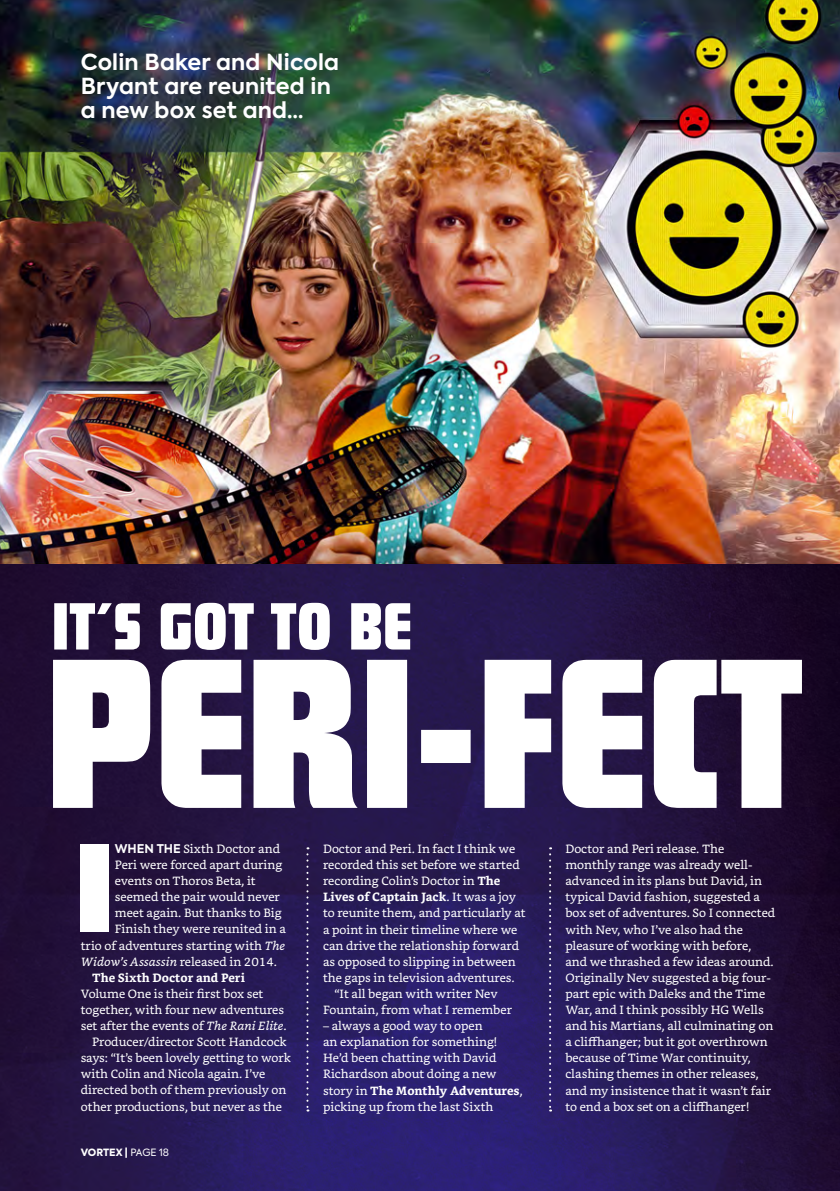
<style>
.page{position:relative;width:840px;height:1191px;background:#fff}
.page>*{position:absolute;margin:0;border:0;box-sizing:border-box;transform-origin:0 0}
.t1{font:700 22px/24px "Axiforma";letter-spacing:.01em;color:#fff}
.t2{font:12px/16px "Bookerly";color:#fff}
.t3{font:italic 12px "Bookerly";color:#fff}
.t4{font:800 10px "Axiforma";color:#fff}
.s1{font-family:"Axiforma";font-weight:700}
.s2{font-style:italic}
.s3{font-style:normal}
.s4{font-weight:700}
.s5{font-weight:400}
</style>
<div class="page">
<img style="left:0;top:0;width:839px;height:1191px">
<div style="left:81px;top:844px;width:28px;height:88px;background:#fff"></div>
<svg style="left:53px;top:660px;width:748px;height:148px"></svg>
<svg style="left:54px;top:602px;width:356px;height:48px"></svg>
<svg style="left:549px;top:847px;width:2px;height:264px"></svg>
<svg style="left:306px;top:847px;width:2px;height:264px"></svg>
<h1 class="t1" style="left:81px;top:51px;width:260px">Colin Baker and Nicola<br>Bryant are reunited in a new box set and…</h1>
<p class="t2" style="left:115px;top:841px;width:167px"><span class="s1">WHEN THE</span> Sixth Doctor and</p>
<p class="t2" style="left:115px;top:857px;width:169px">Peri were forced apart during</p>
<p class="t2" style="left:115px;top:873px;width:142px">events on Thoros Beta, it</p>
<p class="t2" style="left:115px;top:889px;width:166px">seemed the pair would never</p>
<p class="t2" style="left:115px;top:905px;width:168px">meet again. But thanks to Big</p>
<p class="t2" style="left:115px;top:921px;width:172px">Finish they were reunited in a</p>
<p class="t2" style="left:81px;top:937px;width:206px">trio of adventures starting with <span class="s2">The</span></p>
<p class="t3" style="left:81px;top:954px;width:198px">Widow’s Assassin <span class="s3">released in 2014.</span></p>
<p class="t2" style="left:81px;top:969px;width:207px;text-indent:11px"><span class="s4">The Sixth Doctor and Peri<br></span>Volume One is their first box set together, with four new adventures set after the events of <span class="s2">The Rani Elite</span>.</p>
<p class="t2" style="left:81px;top:1034px;width:211px;text-indent:11px">Producer/director Scott Handcock says: “It’s been lovely getting to work with Colin and Nicola again. I’ve directed both of them previously on other productions, but never as the</p>
<p class="t4" style="left:81px;top:1145px;width:90px">VORTEX | <span class="s5">PAGE 18</span></p>
<p class="t2" style="left:323px;top:841px;width:204px">Doctor and Peri. In fact I think we recorded this set before we started recording Colin’s Doctor in <span class="s4">The Lives of Captain Jack</span>. It was a joy to reunite them, and particularly at a point in their timeline where we can drive the relationship forward as opposed to slipping in between the gaps in television adventures.</p>
<p class="t2" style="left:323px;top:985px;width:190px;text-align:center">“It all began with writer Nev<br>Fountain, from what I remember</p>
<p class="t2" style="left:323px;top:1018px;width:201px">– always a good way to open<br>an explanation for something!<br>He’d been chatting with David<br>Richardson about doing a new story in <span class="s4">The Monthly Adventures</span>, picking up from the last Sixth</p>
<p class="t2" style="left:565px;top:841px;width:211px">Doctor and Peri release. The monthly range was already well&shy;advanced in its plans but David, in typical David fashion, suggested a box set of adventures. So I connected with Nev, who I’ve also had the pleasure of working with before, and we thrashed a few ideas around.<br>Originally Nev suggested a big four&shy;part epic with Daleks and the Time War, and I think possibly HG Wells and his Martians, all culminating on a cliffhanger; but it got overthrown because of Time War continuity, clashing themes in other releases, and my insistence that it wasn’t fair to end a box set on a cliffhanger!</p>
</div>
